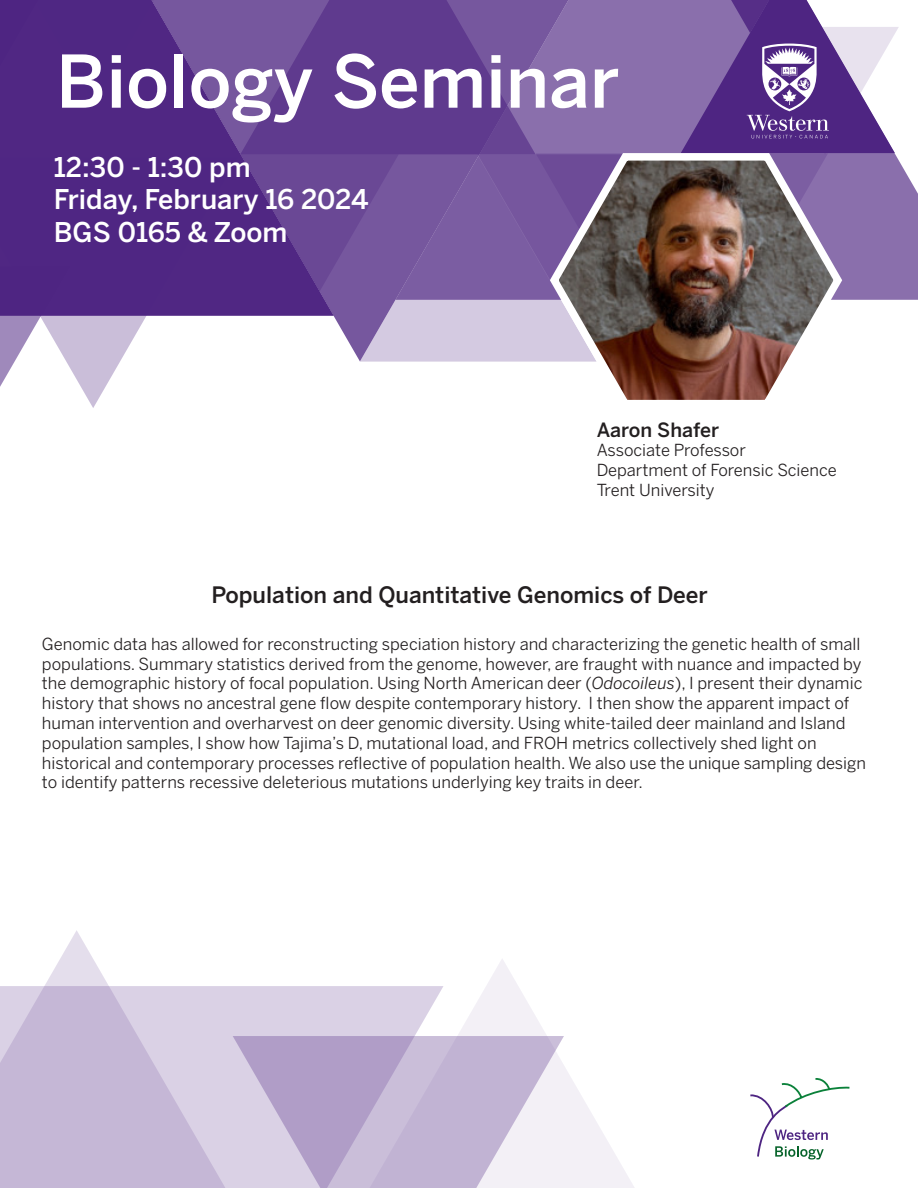
<style>
.page{position:relative;width:918px;height:1188px;background:#fff}
.page>*{position:absolute;margin:0;border:0;box-sizing:border-box;transform-origin:0 0}
.t1{font:500 72px "Benton Sans";color:#fff}
.t2{font:500 27px "Benton Sans";color:#fff}
.t3{font:500 22.5px "Benton Sans";color:#231f20}
.t4{font:500 19.5px "Benton Sans";color:#231f20}
.t5{font:16.5px/19.8px "Benton Sans";color:#231f20}
.s1{font-style:italic}
</style>
<div class="page">
<svg style="left:333px;top:0;width:213px;height:361px;background:#9a83b8"></svg>
<svg style="left:210px;top:0;width:124px;height:316px;background:#644091"></svg>
<svg style="left:395px;top:0;width:523px;height:300px;background:#7f62a4"></svg>
<svg style="left:0;top:0;width:210px;height:408px;background:#72519b"></svg>
<svg style="left:240px;top:154px;width:159px;height:138px;background:#664392"></svg>
<svg style="left:836px;top:1086px;width:14px;height:4px"></svg>
<img style="left:546px;top:147px;width:301px;height:253px">
<svg style="left:0;top:930px;width:168px;height:258px;fill:#c5b7d6"></svg>
<svg style="left:168px;top:959px;width:668px;height:229px"></svg>
<svg style="left:233px;top:1036px;width:331px;height:152px;background:#c7bad7"></svg>
<svg style="left:634px;top:0;width:265px;height:155px"></svg>
<p class="t1" style="left:56px;top:39px;width:565px">Biology Seminar</p>
<p class="t2" style="left:54px;top:151px;width:198px">12:30 - 1:30 pm</p>
<p class="t2" style="left:54px;top:184px;width:316px">Friday, February 16 2024</p>
<p class="t2" style="left:54px;top:216px;width:235px">BGS 0165 &amp; Zoom</p>
<p class="t4" style="left:597px;top:418px;width:124px">Aaron Shafer</p>
<p class="t5" style="left:597px;top:440px;width:151px">Associate Professor</p>
<p class="t5" style="left:597px;top:460px;width:242px">Department of Forensic Science</p>
<p class="t5" style="left:597px;top:480px;width:119px">Trent University</p>
<p class="t3" style="left:212px;top:582px;width:498px">Population and Quantitative Genomics of Deer</p>
<p class="t5" style="left:42px;top:634px;width:826px">Genomic data has allowed for reconstructing speciation history and characterizing the genetic health of small populations. Summary statistics derived from the genome, however, are fraught with nuance and impacted by the demographic history of focal population. Using North American deer (<span class="s1">Odocoileus</span>), I present their dynamic history that shows no ancestral gene flow despite contemporary history. I then show the apparent impact of human intervention and overharvest on deer genomic diversity. Using white-tailed deer mainland and Island population samples, I show how Tajima’s D, mutational load, and FROH metrics collectively shed light on historical and contemporary processes reflective of population health. We also use the unique sampling design to identify patterns recessive deleterious mutations underlying key traits in deer.</p>
</div>
